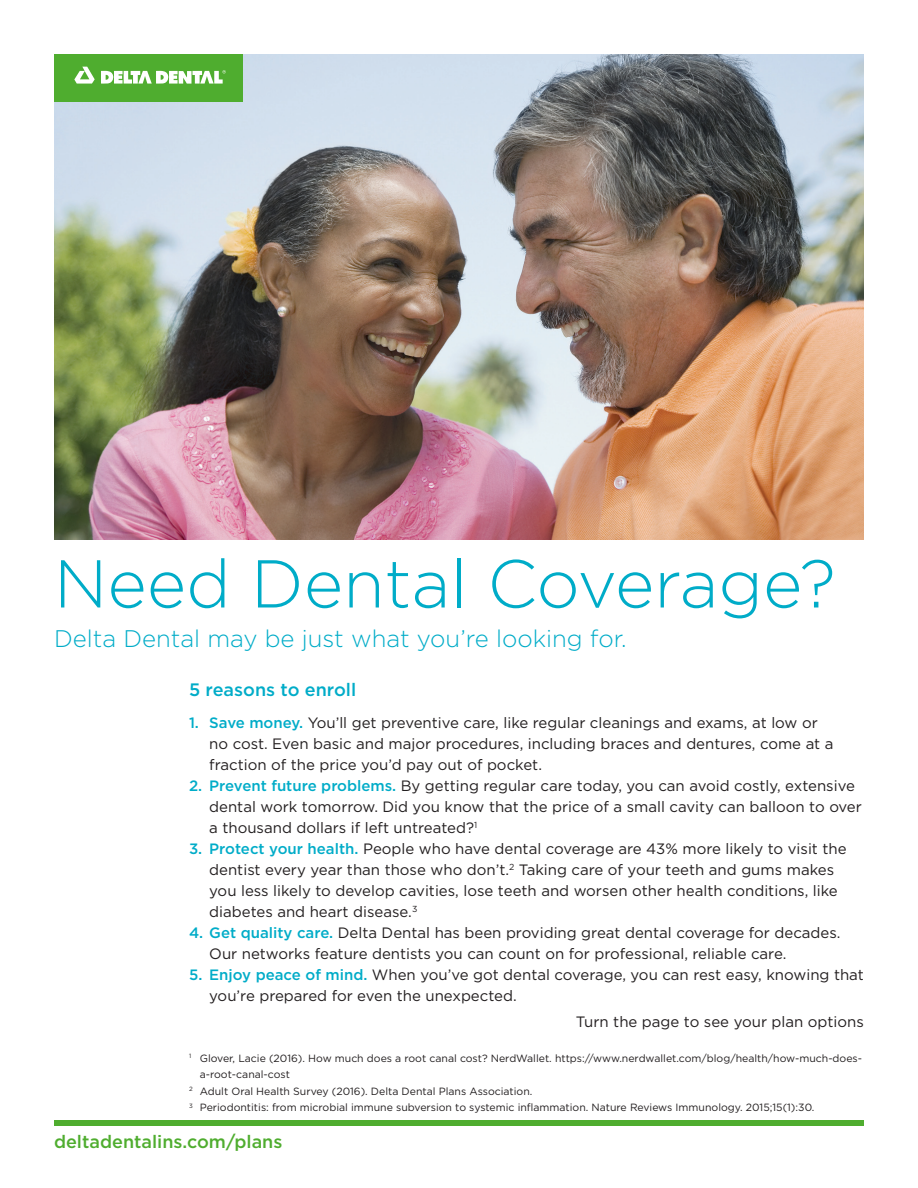
<style>
.page{position:relative;width:918px;height:1188px;background:#fff}
.page>*{position:absolute;margin:0;border:0;box-sizing:border-box;transform-origin:0 0}
.t1{font:300 67.5px "Gotham";color:#00acc8}
.t2{font:300 24px "Gotham";color:#00acc8}
.t3{font:500 18px "Gotham";color:#4fad2f}
.t4{font:500 18px "Gotham";color:#00acc8}
.t5{font:15px/21px "Gotham";color:#231f20}
.t6{font:10.5px/16.5px "Gotham";color:#231f20}
.s1{font-weight:500;color:#00acc8}
</style>
<div class="page">
<img style="left:54px;top:54px;width:810px;height:486px">
<div style="left:54px;top:54px;width:189px;height:47px;background:#4fad2f"></div>
<svg style="left:74px;top:67px;width:21px;height:17px"></svg>
<svg style="left:101px;top:70px;width:125px;height:14px"></svg>
<div style="left:54px;top:1120px;width:810px;height:6px;background:#4fad2f"></div>
<p class="t1" style="left:54px;top:541px;width:783px">Need Dental Coverage?</p>
<p class="t2" style="left:54px;top:623px;width:574px">Delta Dental may be just what you’re looking for.</p>
<p class="t4" style="left:189px;top:678px;width:169px">5 reasons to enroll</p>
<p class="t5" style="left:209px;top:712px;width:626px;text-indent:-20px"><span class="s1">1. Save money.</span> You’ll get preventive care, like regular cleanings and exams, at low or no cost. Even basic and major procedures, including braces and dentures, come at a fraction of the price you’d pay out of pocket.</p>
<p class="t5" style="left:209px;top:775px;width:654px;text-indent:-20px"><span class="s1">2. Prevent future problems.</span> By getting regular care today, you can avoid costly, extensive dental work tomorrow. Did you know that the price of a small cavity can balloon to over a thousand dollars if left untreated?<sup>1</sup></p>
<p class="t5" style="left:209px;top:838px;width:639px;text-indent:-20px"><span class="s1">3. Protect your health.</span> People who have dental coverage are 43% more likely to visit the dentist every year than those who don’t.<sup>2</sup> Taking care of your teeth and gums makes you less likely to develop cavities, lose teeth and worsen other health conditions, like diabetes and heart disease.<sup>3</sup></p>
<p class="t5" style="left:209px;top:922px;width:633px;text-indent:-20px"><span class="s1">4. Get quality care.</span> Delta Dental has been providing great dental coverage for decades.<br>Our networks feature dentists you can count on for professional, reliable care.</p>
<p class="t5" style="left:209px;top:964px;width:656px;text-indent:-20px"><span class="s1">5. Enjoy peace of mind.</span> When you’ve got dental coverage, you can rest easy, knowing that you’re prepared for even the unexpected.</p>
<p class="t5" style="left:576px;top:1011px;width:290px">Turn the page to see your plan options</p>
<p class="t6" style="left:200px;top:1050px;width:664px;text-indent:-11px"><sup>1</sup> Glover, Lacie (2016). How much does a root canal cost? NerdWallet. https://www.nerdwallet.com/blog/health/how-much-does&shy;a-root-canal-cost</p>
<p class="t6" style="left:189px;top:1083px;width:345px"><sup>2</sup> Adult Oral Health Survey (2016). Delta Dental Plans Association.</p>
<p class="t6" style="left:189px;top:1099px;width:627px"><sup>3</sup> Periodontitis: from microbial immune subversion to systemic inflammation. Nature Reviews Immunology. 2015;15(1):30.</p>
<p class="t3" style="left:54px;top:1130px;width:230px">deltadentalins.com/plans</p>
</div>
